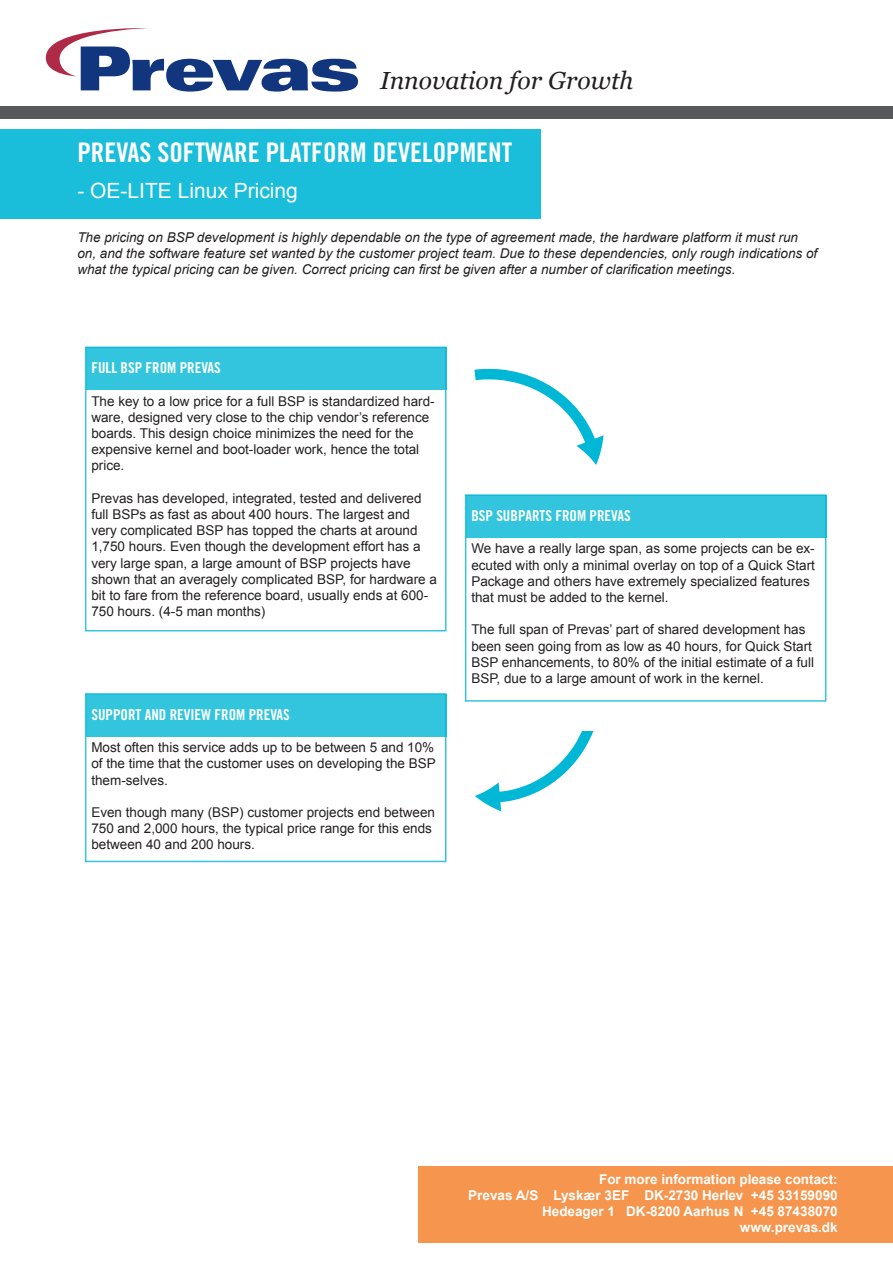
<style>
.page{position:relative;width:893px;height:1263px;background:#fff}
.page>*{position:absolute;margin:0;border:0;box-sizing:border-box;transform-origin:0 0}
.t1{font:27px "Trade Gothic LT Std Bd Cn 20";color:#fff}
.t2{font:italic 24.75px "Georgia";color:#231f20}
.t3{font:21px "Arial";color:#fff}
.t4{font:15px "Trade Gothic LT Std Bd Cn 20";color:#fff}
.t5{font:13.5px/16.2px "Arial";color:#231f20}
.t6{font:italic 13.5px/16.2px "Arial";color:#231f20}
.t7{font:700 13.5px "Arial";color:#fff}
</style>
<div class="page">
<svg style="left:45px;top:28px;width:313px;height:64px"></svg>
<div style="left:0;top:106px;width:893px;height:13px;background:#57585a"></div>
<div style="left:0;top:130px;width:541px;height:89px;background:#1abeda"></div>
<div style="left:466px;top:495px;width:360px;height:42px;background:#33c5de"></div>
<div style="left:465px;top:494px;width:361px;height:208px;border:2px solid #00b7d6"></div>
<div style="left:86px;top:347px;width:360px;height:43px;background:#33c5de"></div>
<div style="left:85px;top:347px;width:361px;height:284px;border:2px solid #00b7d6"></div>
<div style="left:86px;top:694px;width:360px;height:42px;background:#33c5de"></div>
<div style="left:85px;top:693px;width:361px;height:169px;border:2px solid #00b7d6"></div>
<svg style="left:474px;top:369px;width:129px;height:96px"></svg>
<svg style="left:475px;top:731px;width:119px;height:80px"></svg>
<div style="left:418px;top:1166px;width:475px;height:77px;background:#f6954d"></div>
<p class="t2" style="left:380px;top:65px;width:255px">Innovation for Growth</p>
<p class="t1" style="left:77px;top:136px;width:436px">PREVAS SOFTWARE PLATFORM DEVELOPMENT</p>
<p class="t3" style="left:77px;top:177px;width:222px">- OE-LITE Linux Pricing</p>
<p class="t6" style="left:77px;top:229px;width:741px">The pricing on BSP development is highly dependable on the type of agreement made, the hardware platform it must run on, and the software feature set wanted by the customer project team. Due to these dependencies, only rough indications of what the typical pricing can be given. Correct pricing can first be given after a number of clarification meetings.</p>
<p class="t4" style="left:91px;top:359px;width:131px">FULL BSP FROM PREVAS</p>
<p class="t5" style="left:91px;top:393px;width:345px">The key to a low price for a full BSP is standardized hard&shy;ware, designed very close to the chip vendor’s reference boards. This design choice minimizes the need for the expensive kernel and boot-loader work, hence the total price.</p>
<p class="t5" style="left:91px;top:490px;width:347px">Prevas has developed, integrated, tested and delivered full BSPs as fast as about 400 hours. The largest and very complicated BSP has topped the charts at around 1,750 hours. Even though the development effort has a very large span, a large amount of BSP projects have shown that an averagely complicated BSP, for hardware a bit to fare from the reference board, usually ends at 600- 750 hours. (4-5 man months)</p>
<p class="t4" style="left:91px;top:705px;width:200px">SUPPORT AND REVIEW FROM PREVAS</p>
<p class="t5" style="left:91px;top:739px;width:346px;text-align:justify">Most often this service adds up to be between 5 and 10% of the time that the customer uses on developing the BSP them-selves.</p>
<p class="t5" style="left:91px;top:804px;width:345px">Even though many (BSP) customer projects end between<br>750 and 2,000 hours, the typical price range for this ends between 40 and 200 hours.</p>
<p class="t4" style="left:471px;top:506px;width:161px">BSP SUBPARTS FROM PREVAS</p>
<p class="t5" style="left:471px;top:541px;width:345px">We have a really large span, as some projects can be ex&shy;ecuted with only a minimal overlay on top of a Quick Start Package and others have extremely specialized features that must be added to the kernel.</p>
<p class="t5" style="left:471px;top:622px;width:344px">The full span of Prevas’ part of shared development has been seen going from as low as 40 hours, for Quick Start BSP enhancements, to 80% of the initial estimate of a full BSP, due to a large amount of work in the kernel.</p>
<p class="t7" style="left:599px;top:1170px;width:240px">For more information please contact:</p>
<p class="t7" style="left:468px;top:1186px;width:371px">Prevas A/S Lyskær 3EF DK-2730 Herlev +45 33159090</p>
<p class="t7" style="left:542px;top:1202px;width:297px">Hedeager 1 DK-8200 Aarhus N +45 87438070</p>
<p class="t7" style="left:740px;top:1218px;width:99px">www.prevas.dk</p>
</div>
